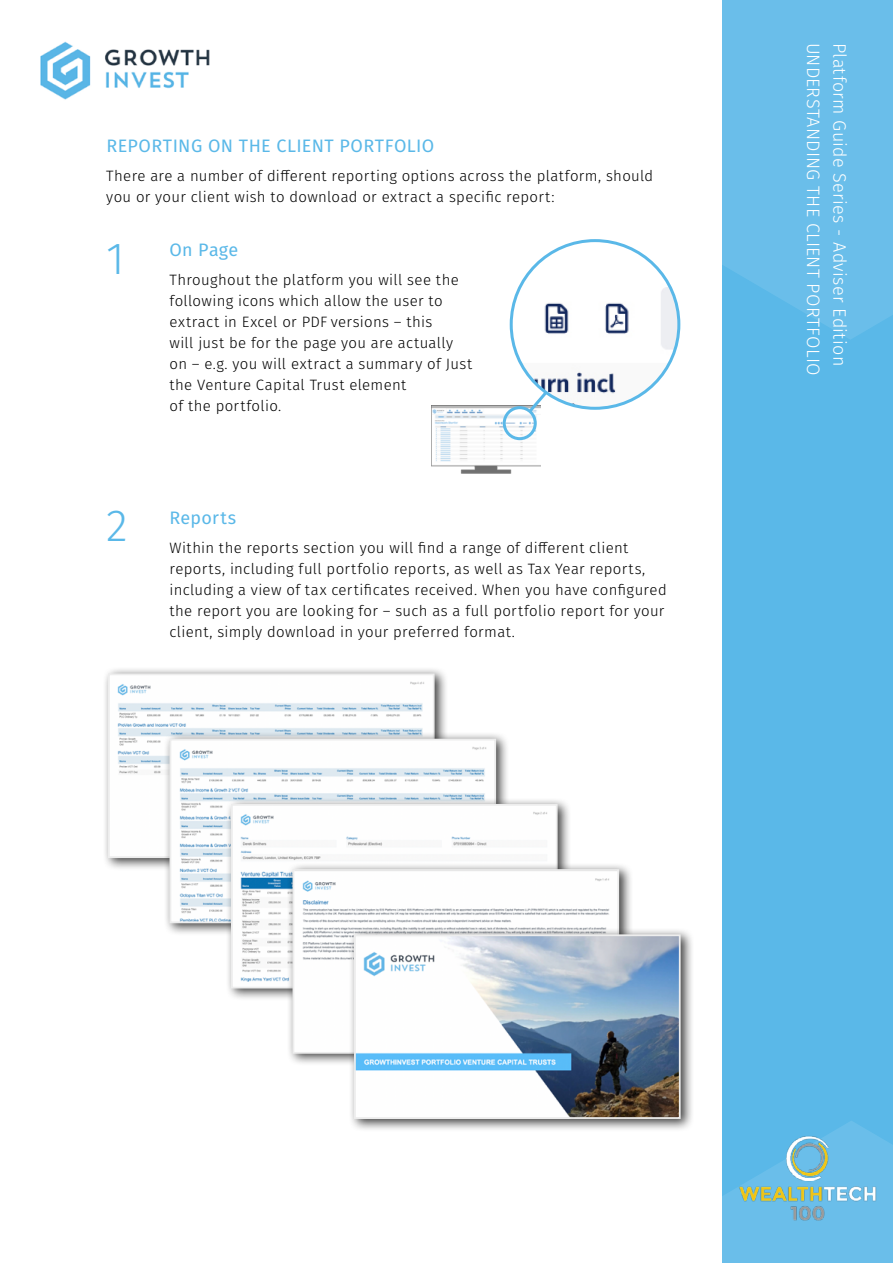
<style>
.page{position:relative;width:893px;height:1263px;background:#fff}
.page>*{position:absolute;margin:0;border:0;box-sizing:border-box;transform-origin:0 0}
.t1{font:300 45px "Fira Sans";color:#5ab8e8}
.t2{font:300 18px "Fira Sans";letter-spacing:.015em;color:#fff}
.t3{font:18px "Fira Sans";letter-spacing:.02em;color:#5ab8e8}
.t4{font:300 15px/21px "Fira Sans";letter-spacing:.02em;color:#000}
</style>
<div class="page">
<div style="left:723px;top:0;width:170px;height:1263px;background:#5ab8e8"></div>
<svg style="left:509px;top:0;width:384px;height:340px"></svg>
<svg style="left:722px;top:1120px;width:171px;height:143px;fill:#6abeea"></svg>
<img style="left:40px;top:41px;width:170px;height:59px">
<img style="left:738px;top:1120px;width:139px;height:127px">
<div style="left:102px;top:667px;width:346px;height:204px;background:#000;opacity:.75"></div>
<img style="left:111px;top:676px;width:321px;height:179px">
<div style="left:108px;top:673px;width:327px;height:185px;border:2px solid #ededed"></div>
<div style="left:164px;top:732px;width:346px;height:204px;background:#000;opacity:.75"></div>
<img style="left:173px;top:742px;width:320px;height:178px">
<div style="left:170px;top:739px;width:326px;height:184px;border:2px solid #ededed"></div>
<div style="left:225px;top:797px;width:346px;height:204px;background:#000;opacity:.75"></div>
<img style="left:234px;top:807px;width:321px;height:178px">
<div style="left:231px;top:804px;width:327px;height:184px;border:2px solid #ededed"></div>
<div style="left:287px;top:862px;width:346px;height:204px;background:#000;opacity:.75"></div>
<img style="left:296px;top:872px;width:320px;height:179px">
<div style="left:293px;top:869px;width:326px;height:185px;border:2px solid #ededed"></div>
<img style="left:431px;top:405px;width:109px;height:69px">
<div style="left:503px;top:406px;width:34px;height:34px;border:3px solid #5ab8e8;border-radius:50%"></div>
<svg style="left:526px;top:388px;width:25px;height:27px"></svg>
<img style="left:511px;top:241px;width:168px;height:167px;border-radius:84px">
<div style="left:348px;top:927px;width:346px;height:204px;background:#000;opacity:.75"></div>
<img style="left:357px;top:937px;width:321px;height:179px">
<div style="left:354px;top:934px;width:327px;height:185px;border:2px solid #ededed"></div>
<p class="t3" style="left:106px;top:132px;width:330px">REPORTING ON THE CLIENT PORTFOLIO</p>
<p class="t4" style="left:106px;top:165px;width:548px">There are a number of different reporting options across the platform, should you or your client wish to download or extract a specific report:</p>
<h1 class="t1" style="left:106px;top:226px;width:20px">1</h1>
<p class="t3" style="left:170px;top:236px;width:70px">On Page</p>
<p class="t4" style="left:170px;top:270px;width:304px">Throughout the platform you will see the following icons which allow the user to extract in Excel or PDF versions – this<br>will just be for the page you are actually on – e.g. you will extract a summary of Just the Venture Capital Trust element<br>of the portfolio.</p>
<h1 class="t1" style="left:106px;top:494px;width:23px">2</h1>
<p class="t3" style="left:170px;top:504px;width:68px">Reports</p>
<p class="t4" style="left:170px;top:537px;width:499px">Within the reports section you will find a range of different client reports, including full portfolio reports, as well as Tax Year reports, including a view of tax certificates received. When you have configured the report you are looking for – such as a full portfolio report for your client, simply download in your preferred format.</p>
<p class="t2" style="left:826px;top:43px;width:334px;rotate:90deg">UNDERSTANDING THE CLIENT PORTFOLIO</p>
<p class="t2" style="left:853px;top:43px;width:325px;rotate:90deg">Platform Guide Series - Adviser Edition</p>
</div>
